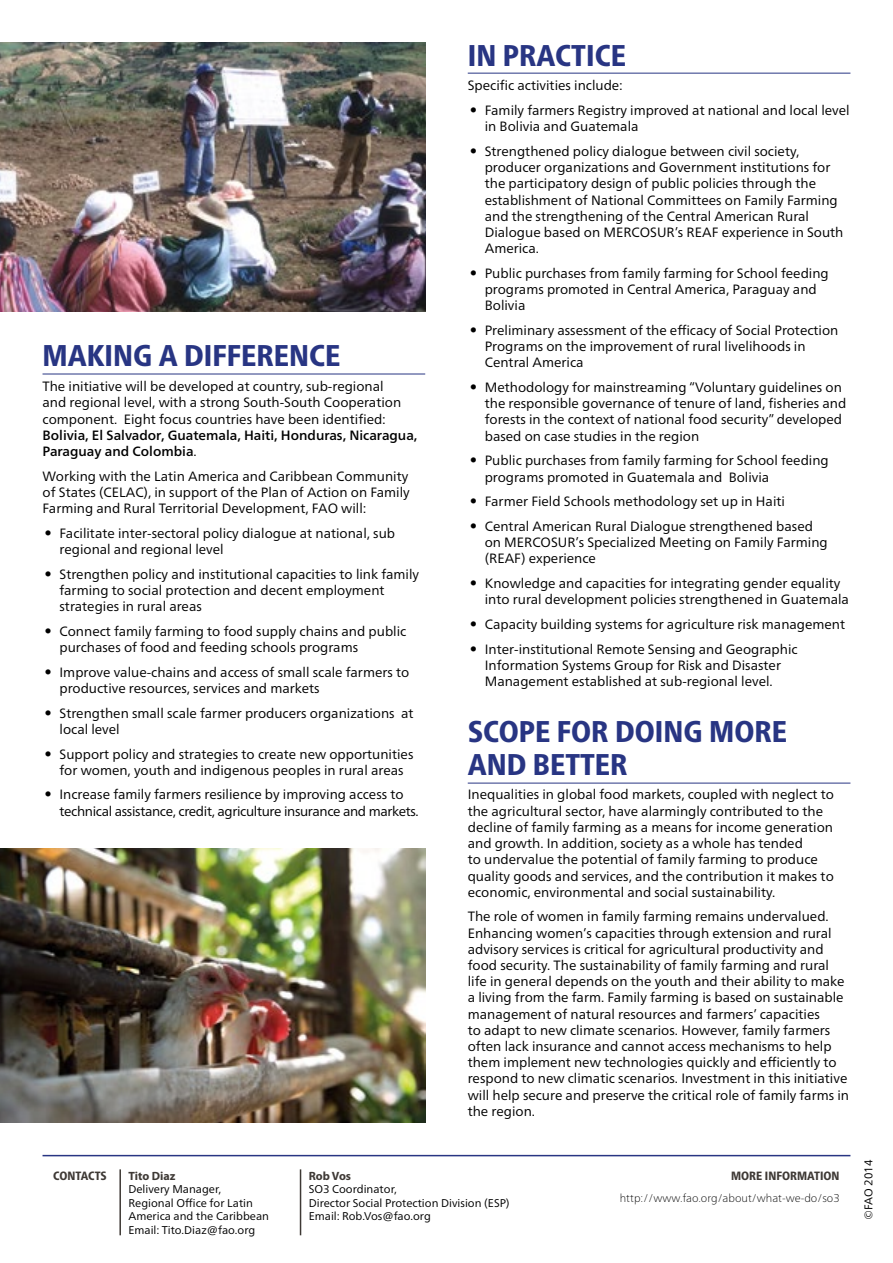
<style>
.page{position:relative;width:893px;height:1263px;background:#fff}
.page>*{position:absolute;margin:0;border:0;box-sizing:border-box;transform-origin:0 0}
.t1{font:800 condensed 30px/33px "Frutiger Neue LTCYR";color:#283583}
.t2{font:13.5px/16.2px "Frutiger Neue LTCYR";color:#000}
.t3{font:13.5px/16.2px "Frutiger Neue LTCYR";letter-spacing:-.025em;color:#000}
.t4{font:500 13.5px/16.2px "Frutiger Neue LTCYR";color:#000}
.t5{font:800 condensed 12px "Frutiger Neue LTCYR";color:#3e3935}
.t6{font:700 12px "Myriad Pro";color:#3e3935}
.t7{font:11.25px/13.5px "Frutiger Neue LTCYR";color:#000}
.t8{font:100 11.25px "Frutiger Neue LTCYR";color:#000}
.s1{font-weight:400}
.s2{font-size:15px}
</style>
<div class="page">
<img style="left:0;top:43px;width:425px;height:268px">
<img style="left:0;top:849px;width:425px;height:274px">
<hr style="left:43px;top:374px;width:382px;height:1px;background:#283583">
<hr style="left:468px;top:73px;width:382px;height:1px;background:#283583">
<hr style="left:468px;top:783px;width:382px;height:1px;background:#283583">
<hr style="left:43px;top:1155px;width:807px;height:1px;background:#283583">
<hr style="left:119px;top:1169px;width:2px;height:66px;background:#3e3935">
<hr style="left:300px;top:1169px;width:1px;height:66px;background:#3e3935">
<h1 class="t1" style="left:43px;top:339px;width:299px">MAKING A DIFFERENCE</h1>
<p class="t2" style="left:43px;top:378px;width:360px">The initiative will be developed at country, sub-regional and regional level, with a strong South-South Cooperation component. Eight focus countries have been identified:</p>
<p class="t4" style="left:43px;top:427px;width:376px">Bolivia, El Salvador, Guatemala, Haiti, Honduras, Nicaragua,<br>Paraguay and Colombia<span class="s1">.</span></p>
<p class="t2" style="left:43px;top:468px;width:369px;text-align:justify">Working with the Latin America and Caribbean Community of States (CELAC), in support of the Plan of Action on Family Farming and Rural Territorial Development, FAO will:</p>
<p class="t2" style="left:60px;top:525px;width:337px;text-indent:-15px"><span class="s2">•</span> Facilitate inter-sectoral policy dialogue at national, sub regional and regional level</p>
<p class="t2" style="left:60px;top:566px;width:361px;text-indent:-15px"><span class="s2">•</span> Strengthen policy and institutional capacities to link family farming to social protection and decent employment strategies in rural areas</p>
<p class="t2" style="left:60px;top:623px;width:348px;text-indent:-15px"><span class="s2">•</span> Connect family farming to food supply chains and public purchases of food and feeding schools programs</p>
<p class="t2" style="left:60px;top:664px;width:351px;text-indent:-15px"><span class="s2">•</span> Improve value-chains and access of small scale farmers to productive resources, services and markets</p>
<p class="t2" style="left:60px;top:705px;width:355px;text-indent:-15px"><span class="s2">•</span> Strengthen small scale farmer producers organizations at local level</p>
<p class="t2" style="left:45px;top:746px;width:370px;text-align:center"><span class="s2">•</span> Support policy and strategies to create new opportunities for women, youth and indigenous peoples in rural areas</p>
<p class="t3" style="left:60px;top:786px;width:361px;text-indent:-15px"><span class="s2">•</span> Increase family farmers resilience by improving access to technical assistance, credit, agriculture insurance and markets.</p>
<h1 class="t1" style="left:468px;top:39px;width:160px">IN PRACTICE</h1>
<p class="t2" style="left:468px;top:77px;width:157px">Specific activities include:</p>
<p class="t2" style="left:485px;top:102px;width:366px;text-indent:-15px"><span class="s2">•</span> Family farmers Registry improved at national and local level in Bolivia and Guatemala</p>
<p class="t2" style="left:485px;top:143px;width:360px;text-indent:-15px"><span class="s2">•</span> Strengthened policy dialogue between civil society, producer organizations and Government institutions for the participatory design of public policies through the establishment of National Committees on Family Farming and the strengthening of the Central American Rural Dialogue based on MERCOSUR’s REAF experience in South America.</p>
<p class="t2" style="left:485px;top:265px;width:346px;text-indent:-15px"><span class="s2">•</span> Public purchases from family farming for School feeding programs promoted in Central America, Paraguay and<br>Bolivia</p>
<p class="t2" style="left:485px;top:322px;width:355px;text-indent:-15px"><span class="s2">•</span> Preliminary assessment of the efficacy of Social Protection<br>Programs on the improvement of rural livelihoods in<br>Central America</p>
<p class="t2" style="left:485px;top:379px;width:363px;text-indent:-15px"><span class="s2">•</span> Methodology for mainstreaming “Voluntary guidelines on the responsible governance of tenure of land, fisheries and forests in the context of national food security” developed based on case studies in the region</p>
<p class="t2" style="left:485px;top:452px;width:346px;text-indent:-15px"><span class="s2">•</span> Public purchases from family farming for School feeding programs promoted in Guatemala and Bolivia</p>
<p class="t2" style="left:470px;top:493px;width:317px"><span class="s2">•</span> Farmer Field Schools methodology set up in Haiti</p>
<p class="t2" style="left:485px;top:518px;width:344px;text-indent:-15px"><span class="s2">•</span> Central American Rural Dialogue strengthened based on MERCOSUR’s Specialized Meeting on Family Farming (REAF) experience</p>
<p class="t2" style="left:485px;top:575px;width:366px;text-indent:-15px"><span class="s2">•</span> Knowledge and capacities for integrating gender equality into rural development policies strengthened in Guatemala</p>
<p class="t2" style="left:470px;top:616px;width:377px"><span class="s2">•</span> Capacity building systems for agriculture risk management</p>
<p class="t2" style="left:485px;top:641px;width:314px;text-indent:-15px"><span class="s2">•</span> Inter-institutional Remote Sensing and Geographic<br>Information Systems Group for Risk and Disaster<br>Management established at sub-regional level.</p>
<h1 class="t1" style="left:468px;top:715px;width:321px">SCOPE FOR DOING MORE<br>AND BETTER</h1>
<p class="t2" style="left:468px;top:786px;width:368px">Inequalities in global food markets, coupled with neglect to the agricultural sector, have alarmingly contributed to the decline of family farming as a means for income generation and growth. In addition, society as a whole has tended<br>to undervalue the potential of family farming to produce quality goods and services, and the contribution it makes to economic, environmental and social sustainability.</p>
<p class="t2" style="left:468px;top:908px;width:383px">The role of women in family farming remains undervalued.<br>Enhancing women’s capacities through extension and rural advisory services is critical for agricultural productivity and food security. The sustainability of family farming and rural life in general depends on the youth and their ability to make a living from the farm. Family farming is based on sustainable management of natural resources and farmers’ capacities<br>to adapt to new climate scenarios. However, family farmers often lack insurance and cannot access mechanisms to help them implement new technologies quickly and efficiently to respond to new climatic scenarios. Investment in this initiative will help secure and preserve the critical role of family farms in the region.</p>
<p class="t6" style="left:309px;top:1167px;width:44px">Rob Vos</p>
<p class="t7" style="left:309px;top:1182px;width:202px">SO3 Coordinator,<br>Director Social Protection Division (ESP)<br>Email: Rob.Vos@fao.org</p>
<p class="t5" style="left:53px;top:1168px;width:55px">CONTACTS</p>
<p class="t6" style="left:128px;top:1167px;width:48px">Tito Diaz</p>
<p class="t5" style="left:731px;top:1168px;width:110px">MORE INFORMATION</p>
<p class="t7" style="left:128px;top:1182px;width:142px">Delivery Manager,<br>Regional Office for Latin<br>America and the Caribbean<br>Email: Tito.Diaz@fao.org</p>
<p class="t8" style="left:620px;top:1192px;width:221px">http://www.fao.org/about/what-we-do/so3</p>
<p class="t7" style="left:862px;top:1220px;width:62px;rotate:-90deg">©FAO 2014</p>
</div>
